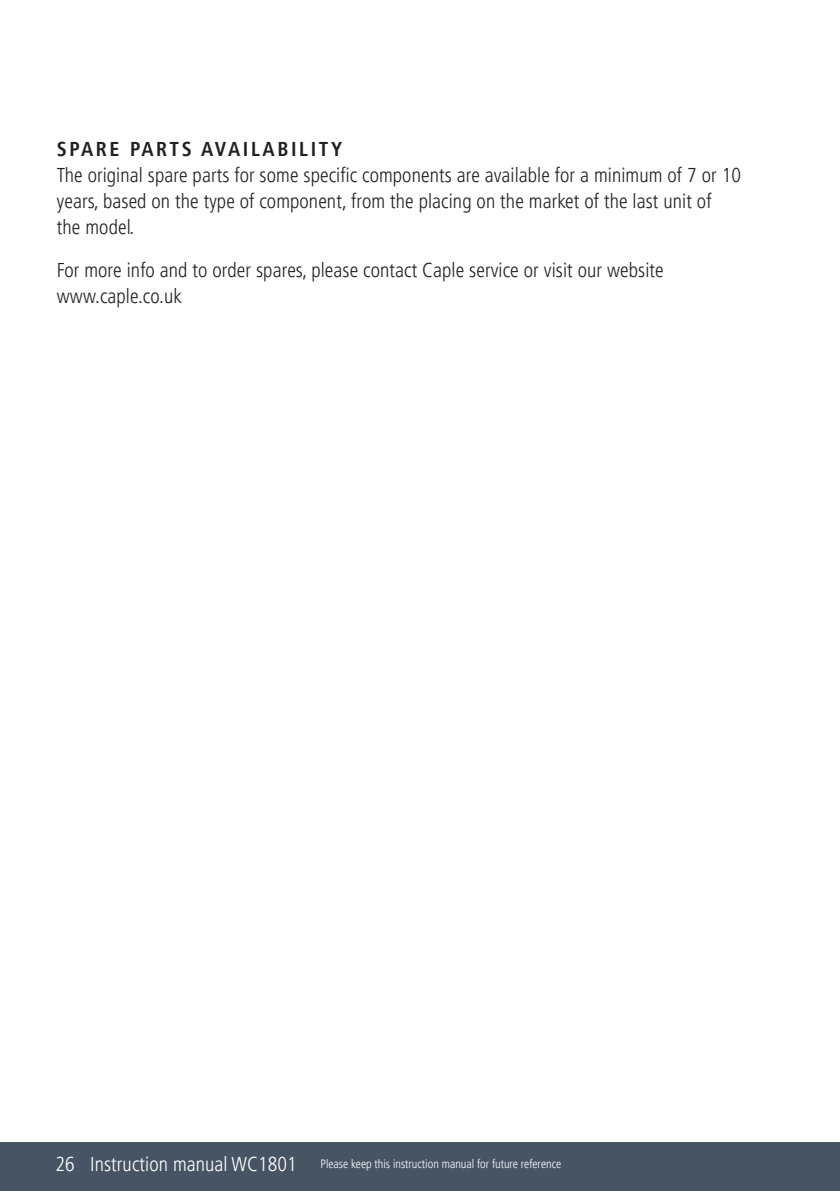
<style>
.page{position:relative;width:840px;height:1191px;background:#fff}
.page>*{position:absolute;margin:0;border:0;box-sizing:border-box;transform-origin:0 0}
.t1{font:300 condensed 20px/26px "Frutiger LT Pro";letter-spacing:.005em;color:#231f20}
.t2{font:700 condensed 20px "Frutiger LT Pro";letter-spacing:.13em;color:#231f20}
.t3{font:300 condensed 12px "Frutiger LT Pro";color:#fff}
.s1{font-size:20px}
</style>
<div class="page">
<div style="left:0;top:1142px;width:839px;height:49px;background:#475464"></div>
<p class="t2" style="left:57px;top:141px;width:287px">SPARE PARTS AVAILABILITY</p>
<p class="t1" style="left:57px;top:162px;width:685px">The original spare parts for some specific components are available for a minimum of 7 or 10 years, based on the type of component, from the placing on the market of the last unit of<br>the model.</p>
<p class="t1" style="left:57px;top:259px;width:608px">For more info and to order spares, please contact Caple service or visit our website www.caple.co.uk</p>
<p class="t3" style="left:56px;top:1159px;width:507px"><span class="s1">26 Instruction manual WC1801</span> Please keep this instruction manual for future reference</p>
</div>
